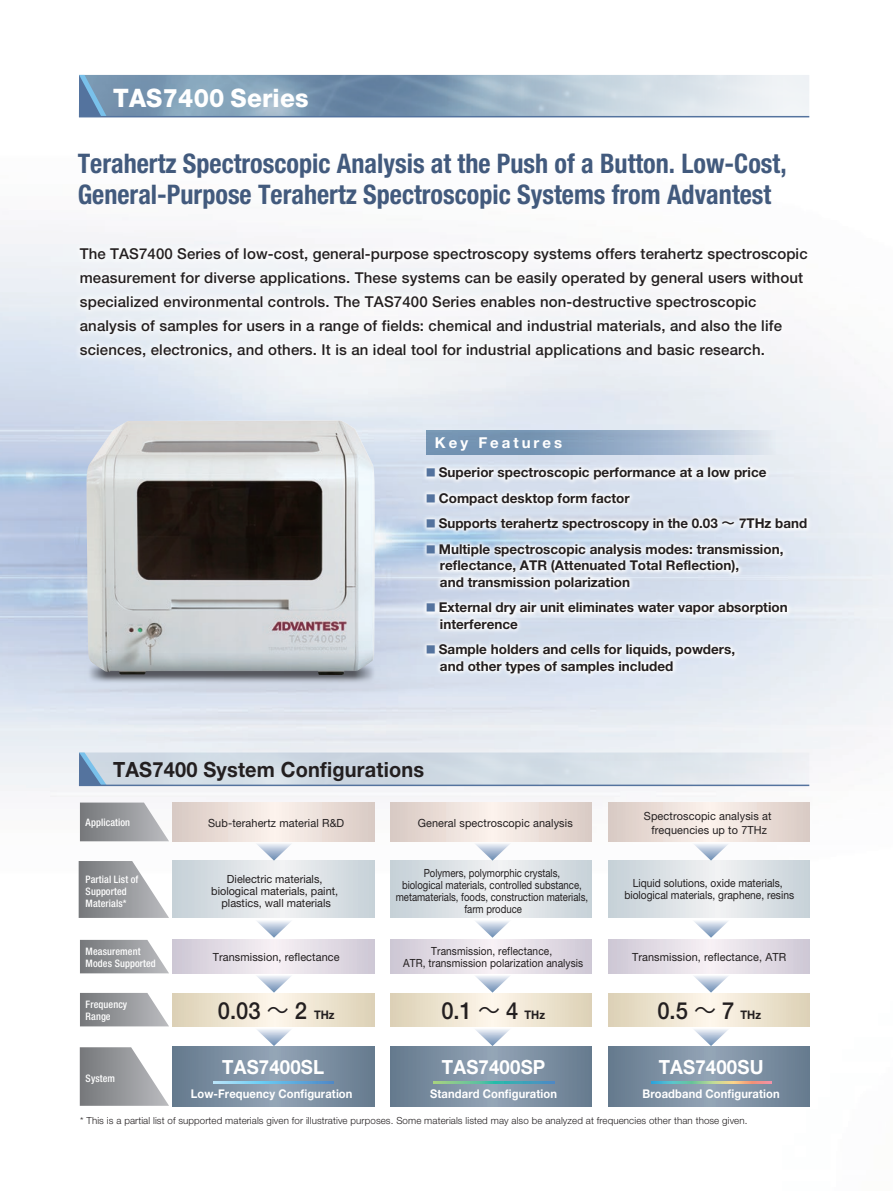
<style>
.page{position:relative;width:893px;height:1191px;background:#fff}
.page>*{position:absolute;margin:0;border:0;box-sizing:border-box;transform-origin:0 0}
.t1{font:700 condensed 27px/31.5px "Helvetica Neue";color:#425a7d}
.t2{font:800 25.5px "Helvetica Neue";letter-spacing:.01em;color:#fff;scale:.95 1}
.t3{font:500 23.55px "Helvetica Neue";color:#231f20;scale:.93 1}
.t4{font:700 21px "Helvetica Neue";letter-spacing:.01em;color:#231f20;scale:.95 1}
.t5{font:700 19.5px "Helvetica Neue";letter-spacing:.01em;color:#fff;scale:.95 1}
.t6{font:500 15px/24px "Helvetica Neue";letter-spacing:.01em;color:#231f20}
.t7{font:700 15px "Helvetica Neue";letter-spacing:.2em;color:#fff}
.t8{font:700 13.5px/16.4px "Helvetica Neue";color:#231f20}
.t9{font:700 12px "Helvetica Neue";letter-spacing:.01em;color:#fff;scale:.93 1}
.t10{font:11.25px/12px "Helvetica Neue";color:#231f20;text-align:center}
.t11{font:11.25px/12px "Helvetica Neue";color:#231f20;text-align:center;scale:.85 1}
.t12{font:11.25px/12px "Helvetica Neue";color:#231f20;text-align:center;scale:.91 1}
.t13{font:11.25px/12px "Helvetica Neue";color:#231f20;text-align:center;scale:.9 1}
.t14{font:500 condensed 10.35px/12px "Helvetica Neue";letter-spacing:.01em;color:#fff}
.t15{font:500 10.35px "Shin Go Pro";letter-spacing:.11em;color:#fff;scale:.9 1}
.t16{font:300 9.75px "Helvetica Neue";letter-spacing:.01em;color:#231f20}
.s1{font-family:"Shin Go Pro De";font-size:9.45px;color:#54739e}
.s2{font-family:"Shin Go Pro De"}
.s3{font-family:"Koz Go Pr 6 N";font-weight:400}
.s4{font-weight:700;font-size:11.85px}
</style>
<div class="page">
<img style="left:0;top:74px;width:893px;height:1033px">
<img style="left:369px;top:470px;width:494px;height:276px">
<svg style="left:391px;top:1046px;width:201px;height:60px;background:#7b8ea1"></svg>
<svg style="left:434px;top:1081px;width:120px;height:3px"></svg>
<svg style="left:608px;top:1046px;width:201px;height:60px;background:#7b8ea1"></svg>
<svg style="left:651px;top:1081px;width:121px;height:3px"></svg>
<svg style="left:173px;top:1046px;width:201px;height:60px;background:#7b8ea1"></svg>
<svg style="left:213px;top:1081px;width:121px;height:3px"></svg>
<svg style="left:173px;top:861px;width:201px;height:57px;background:#dbe1e5"></svg>
<svg style="left:391px;top:861px;width:201px;height:57px;background:#dbe1e5"></svg>
<svg style="left:608px;top:861px;width:201px;height:57px;background:#dbe1e5"></svg>
<img style="left:23px;top:191px;width:845px;height:279px">
<svg style="left:255px;top:842px;width:38px;height:18px"></svg>
<svg style="left:473px;top:842px;width:39px;height:18px"></svg>
<svg style="left:692px;top:842px;width:38px;height:18px"></svg>
<svg style="left:173px;top:939px;width:201px;height:34px;background:#e2dce5"></svg>
<svg style="left:391px;top:939px;width:201px;height:34px;background:#e2dce5"></svg>
<svg style="left:608px;top:939px;width:201px;height:34px;background:#e2dce5"></svg>
<svg style="left:255px;top:919px;width:38px;height:18px"></svg>
<svg style="left:473px;top:919px;width:39px;height:18px"></svg>
<svg style="left:692px;top:919px;width:38px;height:18px"></svg>
<svg style="left:173px;top:993px;width:201px;height:33px;background:#ede3cf"></svg>
<svg style="left:391px;top:993px;width:201px;height:33px;background:#ede3cf"></svg>
<svg style="left:608px;top:993px;width:201px;height:33px;background:#ede3cf"></svg>
<svg style="left:255px;top:974px;width:38px;height:18px"></svg>
<svg style="left:473px;top:974px;width:39px;height:18px"></svg>
<svg style="left:692px;top:974px;width:38px;height:18px"></svg>
<svg style="left:255px;top:1028px;width:38px;height:18px"></svg>
<svg style="left:473px;top:1028px;width:39px;height:18px"></svg>
<svg style="left:692px;top:1028px;width:38px;height:18px"></svg>
<img style="left:107px;top:752px;width:702px;height:32px">
<hr style="left:79px;top:784px;width:730px;height:2px;background:#54739e">
<svg style="left:79px;top:752px;width:28px;height:33px"></svg>
<img style="left:107px;top:75px;width:702px;height:41px">
<hr style="left:79px;top:116px;width:730px;height:1px;background:#54739e">
<svg style="left:79px;top:75px;width:28px;height:41px"></svg>
<svg style="left:173px;top:802px;width:201px;height:39px;background:#eaddd7"></svg>
<svg style="left:391px;top:802px;width:201px;height:39px;background:#eaddd7"></svg>
<svg style="left:608px;top:802px;width:201px;height:39px;background:#eaddd7"></svg>
<svg style="left:80px;top:802px;width:89px;height:39px;background:#a2a4a7"></svg>
<svg style="left:80px;top:1047px;width:89px;height:58px"></svg>
<svg style="left:79px;top:861px;width:90px;height:57px"></svg>
<svg style="left:80px;top:940px;width:89px;height:33px;background:#a0a2a5"></svg>
<svg style="left:80px;top:993px;width:89px;height:33px;background:#a0a2a5"></svg>
<img style="left:34px;top:613px;width:394px;height:119px">
<img style="left:87px;top:420px;width:288px;height:255px">
<h2 class="t2" style="left:113px;top:82px;width:207px">TAS7400 Series</h2>
<h1 class="t1" style="left:78px;top:147px;width:710px">Terahertz Spectroscopic Analysis at the Push of a Button. Low-Cost,<br>General-Purpose Terahertz Spectroscopic Systems from Advantest</h1>
<p class="t6" style="left:80px;top:242px;width:729px">The TAS7400 Series of low-cost, general-purpose spectroscopy systems offers terahertz spectroscopic measurement for diverse applications. These systems can be easily operated by general users without specialized environmental controls. The TAS7400 Series enables non-destructive spectroscopic analysis of samples for users in a range of fields: chemical and industrial materials, and also the life sciences, electronics, and others. It is an ideal tool for industrial applications and basic research.</p>
<p class="t7" style="left:435px;top:433px;width:129px">Key Features</p>
<p class="t8" style="left:426px;top:464px;width:342px"><span class="s1">■</span> Superior spectroscopic performance at a low price</p>
<p class="t8" style="left:426px;top:489px;width:205px"><span class="s1">■</span> Compact desktop form factor</p>
<p class="t8" style="left:426px;top:515px;width:382px"><span class="s1">■</span> Supports terahertz spectroscopy in the 0.03 <span class="s2">～</span> 7THz band</p>
<p class="t8" style="left:440px;top:540px;width:345px;text-indent:-14px"><span class="s1">■</span> Multiple spectroscopic analysis modes: transmission, reflectance, ATR (Attenuated Total Reflection),<br>and transmission polarization</p>
<p class="t8" style="left:440px;top:599px;width:349px;text-indent:-14px"><span class="s1">■</span> External dry air unit eliminates water vapor absorption interference</p>
<p class="t8" style="left:440px;top:641px;width:297px;text-indent:-14px"><span class="s1">■</span> Sample holders and cells for liquids, powders, and other types of samples included</p>
<h3 class="t4" style="left:113px;top:757px;width:329px">TAS7400 System Configurations</h3>
<p class="t14" style="left:86px;top:816px;width:46px">Application</p>
<p class="t14" style="left:86px;top:873px;width:54px">Partial List of<br>Supported<br>Materials*</p>
<p class="t14" style="left:86px;top:944px;width:72px">Measurement<br>Modes Supported</p>
<p class="t14" style="left:86px;top:998px;width:43px">Frequency<br>Range</p>
<p class="t14" style="left:86px;top:1072px;width:31px">System</p>
<p class="t10" style="left:208px;top:817px;width:138px">Sub-terahertz material R&amp;D</p>
<p class="t10" style="left:418px;top:817px;width:157px">General spectroscopic analysis</p>
<p class="t10" style="left:644px;top:808px;width:129px;line-height:14.1px">Spectroscopic analysis at frequencies up to 7THz</p>
<p class="t10" style="left:211px;top:872px;width:128px">Dielectric materials, biological materials, paint, plastics, wall materials</p>
<p class="t11" style="left:396px;top:866px;width:228px">Polymers, polymorphic crystals,<br>biological materials, controlled substance, metamaterials, foods, construction materials, farm produce</p>
<p class="t12" style="left:624px;top:877px;width:188px">Liquid solutions, oxide materials, biological materials, graphene, resins</p>
<p class="t10" style="left:213px;top:951px;width:128px">Transmission, reflectance</p>
<p class="t13" style="left:403px;top:945px;width:202px">Transmission, reflectance,<br>ATR, transmission polarization analysis</p>
<p class="t10" style="left:632px;top:951px;width:156px">Transmission, reflectance, ATR</p>
<h3 class="t3" style="left:218px;top:996px;width:127px">0.03 <span class="s3">～</span> 2 <span class="s4">THz</span></h3>
<h3 class="t3" style="left:441px;top:996px;width:113px">0.1 <span class="s3">～</span> 4 <span class="s4">THz</span></h3>
<h3 class="t3" style="left:657px;top:996px;width:113px">0.5 <span class="s3">～</span> 7 <span class="s4">THz</span></h3>
<h3 class="t5" style="left:222px;top:1055px;width:109px">TAS7400SL</h3>
<p class="t9" style="left:191px;top:1086px;width:176px">Low-Frequency Configuration</p>
<h3 class="t5" style="left:442px;top:1055px;width:110px">TAS7400SP</h3>
<p class="t9" style="left:430px;top:1086px;width:138px">Standard Configuration</p>
<p class="t15" style="left:421px;top:1087px;width:58px">低周波仕様</p>
<h3 class="t5" style="left:659px;top:1055px;width:112px">TAS7400SU</h3>
<p class="t9" style="left:642px;top:1086px;width:149px">Broadband Configuration</p>
<p class="t16" style="left:80px;top:1115px;width:669px">* This is a partial list of supported materials given for illustrative purposes. Some materials listed may also be analyzed at frequencies other than those given.</p>
</div>
